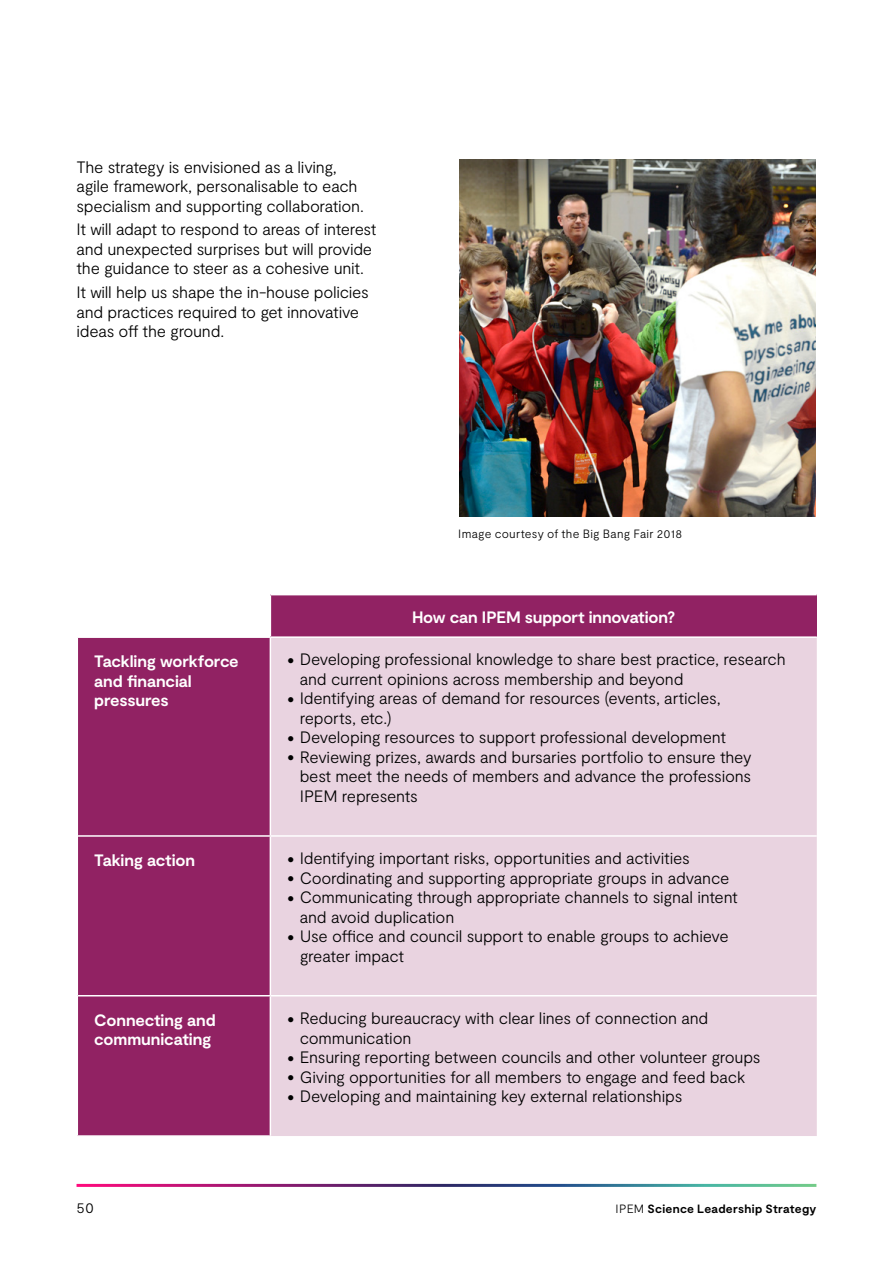
<style>
.page{position:relative;width:893px;height:1263px;background:#fff}
.page>*{position:absolute;margin:0;border:0;box-sizing:border-box;transform-origin:0 0}
.Body_copy___P{font:300 16.5px/19.5px "Moderat";letter-spacing:-.015em;color:#000}
.Body_copy___P-2{font:700 16.5px/19.5px "Moderat";letter-spacing:-.01em;color:#fff}
.Table_copy___P{font:700 16.5px "Moderat";letter-spacing:-.015em;color:#fff}
.t1{font:300 15px "Moderat";color:#000}
.t2{font:300 12px "Moderat";letter-spacing:.02em;color:#000}
.t3{font:700 12px "Moderat";letter-spacing:.025em;color:#000}
.s1{font-weight:900;font-size:30px}
.s2{font-weight:300}
</style>
<div class="page">
<div style="left:270px;top:595px;width:547px;height:42px;background:#912263"></div>
<div style="left:78px;top:638px;width:192px;height:497px;background:#912263"></div>
<div style="left:271px;top:638px;width:546px;height:498px;background:#e9d3e0"></div>
<hr style="left:270px;top:595px;width:1px;height:41px;background:#fff">
<hr style="left:270px;top:636px;width:547px;height:2px;background:#fff">
<hr style="left:270px;top:835px;width:547px;height:2px;background:#fff">
<hr style="left:270px;top:995px;width:547px;height:1px;background:#fff">
<hr style="left:78px;top:835px;width:192px;height:2px;background:#fff">
<hr style="left:78px;top:995px;width:192px;height:1px;background:#fff">
<img style="left:459px;top:160px;width:357px;height:356px">
<p class="Body_copy___P" style="left:77px;top:157px;width:289px">The strategy is envisioned as a living, agile framework, personalisable to each specialism and supporting collaboration.</p>
<p class="Body_copy___P" style="left:77px;top:220px;width:301px">It will adapt to respond to areas of interest and unexpected surprises but will provide the guidance to steer as a cohesive unit.</p>
<p class="Body_copy___P" style="left:77px;top:283px;width:294px">It will help us shape the in-house policies and practices required to get innovative ideas off the ground.</p>
<p class="t2" style="left:458px;top:527px;width:226px">Image courtesy of the Big Bang Fair 2018</p>
<p class="Table_copy___P" style="left:412px;top:607px;width:265px">How can IPEM support innovation?</p>
<p class="Body_copy___P-2" style="left:94px;top:653px;width:146px">Tackling workforce and financial pressures</p>
<p class="Body_copy___P" style="left:300px;top:650px;width:487px;text-indent:-12px"><span class="s1">•</span> Developing professional knowledge to share best practice, research and current opinions across membership and beyond</p>
<p class="Body_copy___P" style="left:300px;top:689px;width:422px;text-indent:-12px"><span class="s1">•</span> Identifying areas of demand for resources (events, articles, reports, etc.)</p>
<p class="Body_copy___P" style="left:287px;top:728px;width:440px"><span class="s1">•</span> Developing resources to support professional development</p>
<p class="Body_copy___P" style="left:300px;top:748px;width:453px;text-align:justify;text-indent:-12px"><span class="s1">•</span> Reviewing prizes, awards and bursaries portfolio to ensure they best meet the needs of members and advance the professions IPEM represents</p>
<p class="Body_copy___P-2" style="left:94px;top:851px;width:102px">Taking action</p>
<p class="Body_copy___P" style="left:287px;top:849px;width:404px"><span class="s1">•</span> Identifying important risks, opportunities and activities</p>
<p class="Body_copy___P" style="left:287px;top:868px;width:444px"><span class="s1">•</span> Coordinating and supporting appropriate groups in advance</p>
<p class="Body_copy___P" style="left:300px;top:888px;width:440px;text-indent:-12px"><span class="s1">•</span> Communicating through appropriate channels to signal intent and avoid duplication</p>
<p class="Body_copy___P" style="left:300px;top:927px;width:430px;text-indent:-12px"><span class="s1">•</span> Use office and council support to enable groups to achieve greater impact</p>
<p class="Body_copy___P-2" style="left:94px;top:1011px;width:123px">Connecting and communicating</p>
<p class="Body_copy___P" style="left:300px;top:1009px;width:410px;text-indent:-12px"><span class="s1">•</span> Reducing bureaucracy with clear lines of connection and communication</p>
<p class="Body_copy___P" style="left:287px;top:1048px;width:475px"><span class="s1">•</span> Ensuring reporting between councils and other volunteer groups</p>
<p class="Body_copy___P" style="left:287px;top:1067px;width:459px"><span class="s1">•</span> Giving opportunities for all members to engage and feed back</p>
<p class="Body_copy___P" style="left:287px;top:1087px;width:397px"><span class="s1">•</span> Developing and maintaining key external relationships</p>
<h1 class="t1" style="left:77px;top:1199px;width:19px">50</h1>
<h1 class="t3" style="left:615px;top:1202px;width:202px"><span class="s2">IPEM</span> Science Leadership Strategy</h1>
</div>
